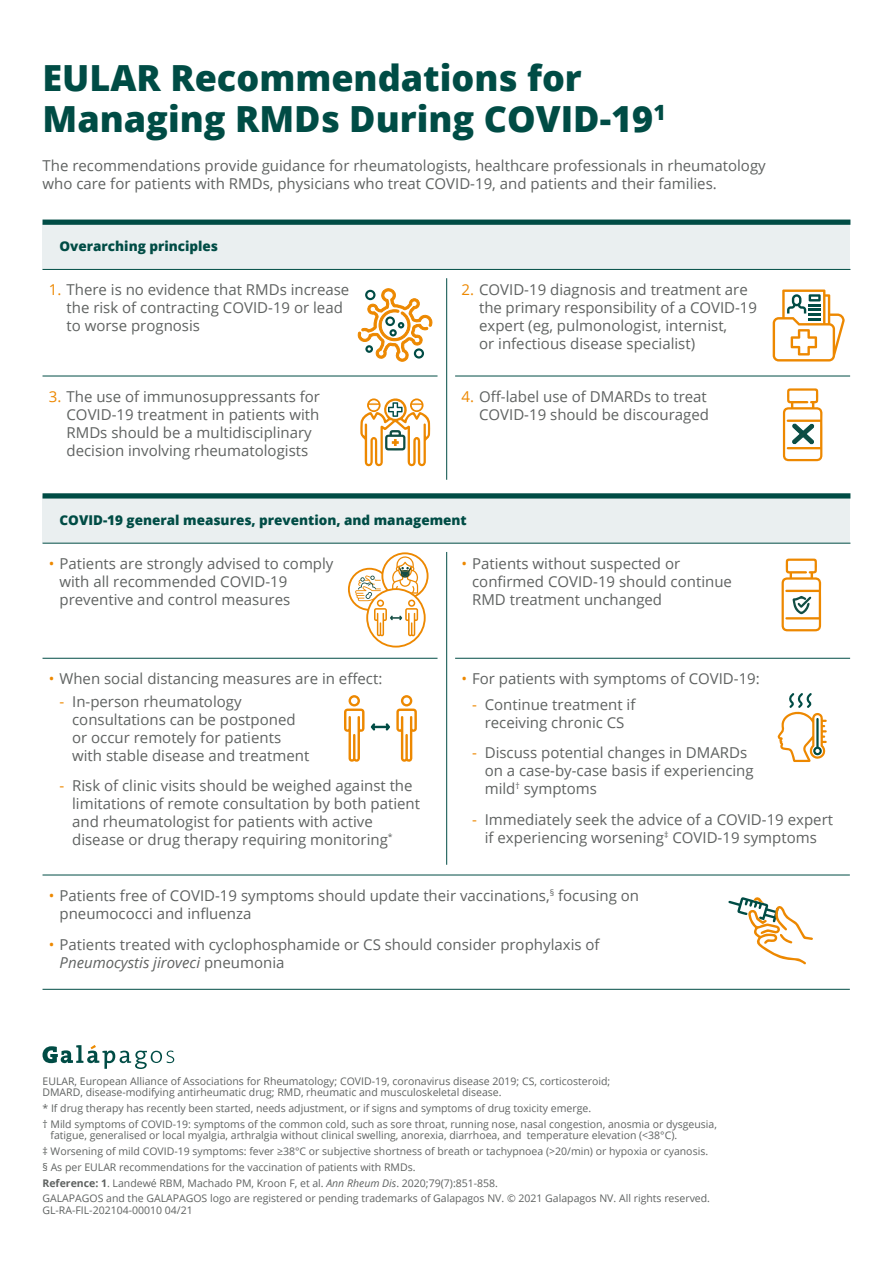
<style>
.page{position:relative;width:893px;height:1263px;background:#fff}
.page>*{position:absolute;margin:0;border:0;box-sizing:border-box;transform-origin:0 0}
.t1{font:800 36px/40.5px "Open Sans";color:#004c45}
.Bullets{font:15px/18px "Open Sans";color:#5f6261}
.t2{font:800 13.5px "Open Sans";color:#004c45}
.t3{font:10.5px/11.6px "Open Sans";color:#5f6261}
.s1{color:#ed8800}
.s2{font-style:italic}
.s3{font-weight:700}
</style>
<div class="page">
<div style="left:43px;top:223px;width:807px;height:46px;background:#eaeff0"></div>
<div style="left:43px;top:220px;width:807px;height:5px;background:#004c45"></div>
<hr style="left:43px;top:269px;width:807px;height:1px;background:#004c45">
<hr style="left:446px;top:278px;width:1px;height:202px;background:#004c45">
<hr style="left:43px;top:376px;width:394px;height:1px;background:#004c45">
<svg style="left:358px;top:288px;width:74px;height:74px"></svg>
<svg style="left:360px;top:398px;width:70px;height:68px"></svg>
<hr style="left:455px;top:376px;width:395px;height:1px;background:#004c45">
<svg style="left:773px;top:289px;width:72px;height:72px"></svg>
<svg style="left:783px;top:388px;width:40px;height:73px"></svg>
<div style="left:43px;top:497px;width:807px;height:46px;background:#eaeff0"></div>
<div style="left:43px;top:493px;width:807px;height:5px;background:#004c45"></div>
<hr style="left:43px;top:543px;width:807px;height:1px;background:#004c45">
<hr style="left:446px;top:552px;width:1px;height:313px;background:#004c45">
<hr style="left:43px;top:658px;width:394px;height:1px;background:#004c45">
<svg style="left:349px;top:569px;width:41px;height:41px"></svg>
<div style="left:348px;top:568px;width:43px;height:43px;border:2px solid #ed8800;border-radius:50%"></div>
<svg style="left:382px;top:553px;width:46px;height:45px"></svg>
<div style="left:381px;top:552px;width:48px;height:47px;border:2px solid #ed8800;border-radius:50%"></div>
<svg style="left:367px;top:589px;width:58px;height:58px"></svg>
<div style="left:366px;top:588px;width:60px;height:59px;border:2px solid #ed8800;border-radius:50%"></div>
<svg style="left:355px;top:556px;width:63px;height:80px"></svg>
<svg style="left:344px;top:695px;width:21px;height:67px"></svg>
<svg style="left:396px;top:695px;width:21px;height:67px"></svg>
<svg style="left:371px;top:723px;width:19px;height:8px"></svg>
<hr style="left:455px;top:658px;width:395px;height:1px;background:#004c45">
<svg style="left:782px;top:558px;width:39px;height:73px"></svg>
<svg style="left:777px;top:693px;width:50px;height:69px"></svg>
<hr style="left:43px;top:875px;width:807px;height:1px;background:#004c45">
<hr style="left:43px;top:989px;width:807px;height:1px;background:#004c45">
<svg style="left:728px;top:897px;width:85px;height:67px"></svg>
<svg style="left:43px;top:1045px;width:131px;height:24px"></svg>
<p class="t1" style="left:43px;top:56px;width:625px">EULAR Recommendations for<br>Managing RMDs During COVID-19<sup>1</sup></p>
<p class="Bullets" style="left:43px;top:157px;width:725px">The recommendations provide guidance for rheumatologists, healthcare professionals in rheumatology who care for patients with RMDs, physicians who treat COVID-19, and patients and their families.</p>
<p class="t2" style="left:60px;top:236px;width:160px">Overarching principles</p>
<p class="Bullets" style="left:67px;top:280px;width:284px;text-indent:-18px"><span class="s1">1.</span> There is no evidence that RMDs increase the risk of contracting COVID-19 or lead to worse prognosis</p>
<p class="Bullets" style="left:67px;top:387px;width:255px;text-indent:-18px"><span class="s1">3.</span> The use of immunosuppressants for COVID-19 treatment in patients with RMDs should be a multidisciplinary decision involving rheumatologists</p>
<p class="Bullets" style="left:479px;top:280px;width:279px;text-indent:-18px"><span class="s1">2.</span> COVID-19 diagnosis and treatment are the primary responsibility of a COVID-19 expert (eg, pulmonologist, internist,<br>or infectious disease specialist)</p>
<p class="Bullets" style="left:461px;top:387px;width:249px;text-align:right"><span class="s1">4.</span> Off-label use of DMARDs to treat<br>COVID-19 should be discouraged</p>
<p class="t2" style="left:60px;top:510px;width:409px">COVID-19 general measures, prevention, and management</p>
<p class="Bullets" style="left:60px;top:554px;width:275px;text-indent:-11px"><span class="s1">•</span> Patients are strongly advised to comply with all recommended COVID-19 preventive and control measures</p>
<p class="Bullets" style="left:472px;top:554px;width:261px;text-indent:-11px"><span class="s1">•</span> Patients without suspected or confirmed COVID-19 should continue<br>RMD treatment unchanged</p>
<p class="Bullets" style="left:49px;top:669px;width:335px"><span class="s1">•</span> When social distancing measures are in effect:</p>
<p class="Bullets" style="left:72px;top:692px;width:239px;text-indent:-13px"><span class="s1">-</span> In-person rheumatology consultations can be postponed or occur remotely for patients with stable disease and treatment</p>
<p class="Bullets" style="left:72px;top:776px;width:349px;text-indent:-13px"><span class="s1">-</span> Risk of clinic visits should be weighed against the limitations of remote consultation by both patient and rheumatologist for patients with active disease or drug therapy requiring monitoring<sup>*</sup></p>
<p class="Bullets" style="left:461px;top:669px;width:300px"><span class="s1">•</span> For patients with symptoms of COVID-19:</p>
<p class="Bullets" style="left:472px;top:695px;width:165px;text-align:center"><span class="s1">-</span> Continue treatment if receiving chronic CS</p>
<p class="Bullets" style="left:485px;top:743px;width:270px;text-indent:-13px"><span class="s1">-</span> Discuss potential changes in DMARDs on a case-by-case basis if experiencing mild<sup>†</sup> symptoms</p>
<p class="Bullets" style="left:472px;top:810px;width:362px;text-align:center"><span class="s1">-</span> Immediately seek the advice of a COVID-19 expert if experiencing worsening<sup>‡</sup> COVID-19 symptoms</p>
<p class="Bullets" style="left:60px;top:886px;width:581px;text-indent:-11px"><span class="s1">•</span> Patients free of COVID-19 symptoms should update their vaccinations,<sup>§</sup> focusing on pneumococci and influenza</p>
<p class="Bullets" style="left:60px;top:935px;width:542px;text-indent:-11px"><span class="s1">•</span> Patients treated with cyclophosphamide or CS should consider prophylaxis of<br><span class="s2">Pneumocystis jiroveci</span> pneumonia</p>
<p class="t3" style="left:43px;top:1075px;width:569px">EULAR, European Alliance of Associations for Rheumatology; COVID-19, coronavirus disease 2019; CS, corticosteroid;<br>DMARD, disease-modifying antirheumatic drug; RMD, rheumatic and musculoskeletal disease.</p>
<p class="t3" style="left:43px;top:1102px;width:550px">* If drug therapy has recently been started, needs adjustment, or if signs and symptoms of drug toxicity emerge.</p>
<p class="t3" style="left:51px;top:1118px;width:668px;text-indent:-8px">† Mild symptoms of COVID-19: symptoms of the common cold, such as sore throat, running nose, nasal congestion, anosmia or dysgeusia, fatigue, generalised or local myalgia, arthralgia without clinical swelling, anorexia, diarrhoea, and temperature elevation (&lt;38°C).</p>
<p class="t3" style="left:43px;top:1145px;width:667px">‡ Worsening of mild COVID-19 symptoms: fever ≥38°C or subjective shortness of breath or tachypnoea (&gt;20/min) or hypoxia or cyanosis.</p>
<p class="t3" style="left:43px;top:1161px;width:375px">§ As per EULAR recommendations for the vaccination of patients with RMDs.</p>
<p class="t3" style="left:43px;top:1177px;width:457px"><span class="s3">Reference: 1</span>. Landewé RBM, Machado PM, Kroon F, et al. <span class="s2">Ann Rheum Dis</span>. 2020;79(7):851-858.</p>
<p class="t3" style="left:43px;top:1192px;width:669px">GALAPAGOS and the GALAPAGOS logo are registered or pending trademarks of Galapagos NV. © 2021 Galapagos NV. All rights reserved.<br>GL-RA-FIL-202104-00010 04/21</p>
</div>
